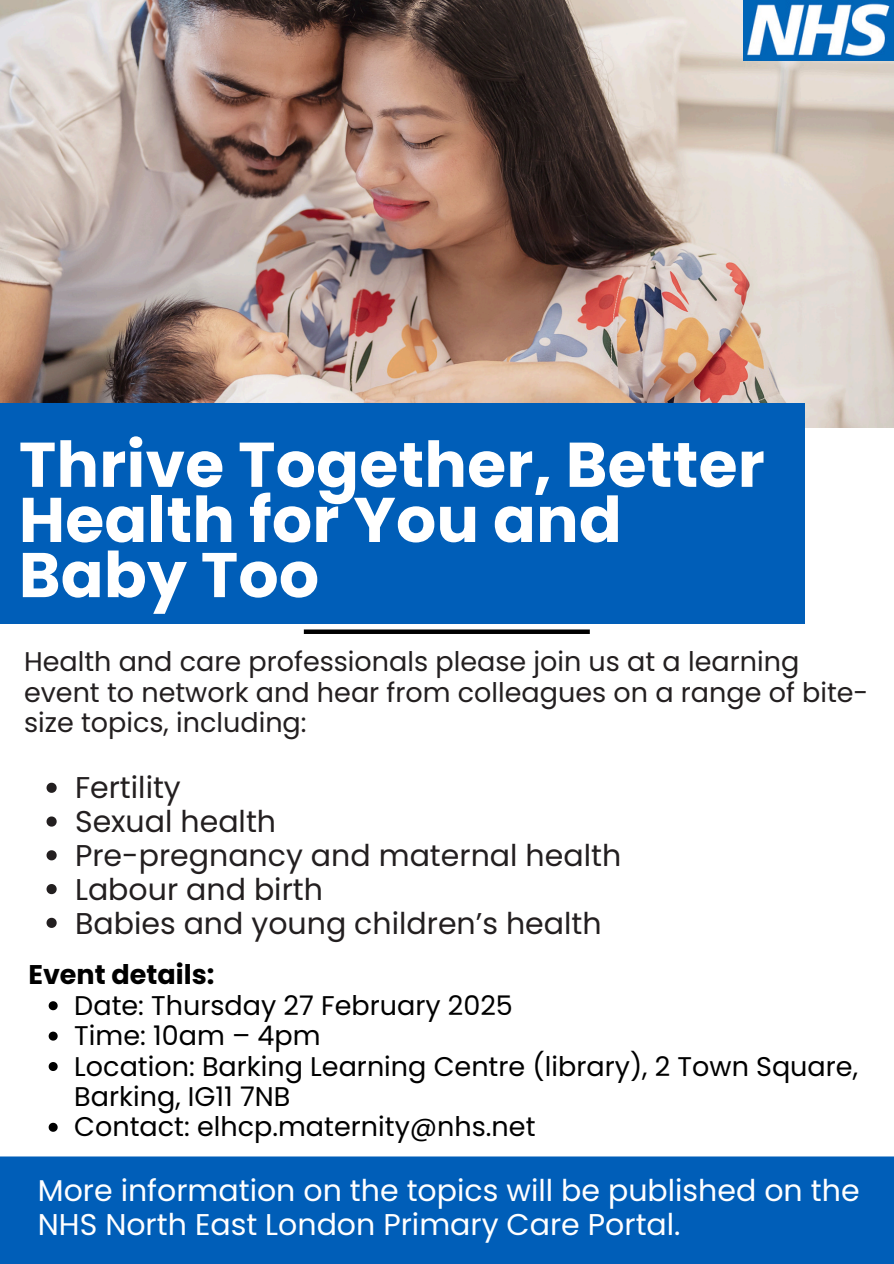
<style>
.page{position:relative;width:894px;height:1264px;background:#fff}
.page>*{position:absolute;margin:0;border:0;box-sizing:border-box;transform-origin:0 0}
.t1{font:700 63px/55.2px "Poppins";letter-spacing:.005em;color:#fff}
.t2{font:30px "Poppins";color:#231f20}
.t3{font:30px/33.8px "Poppins";color:#fff}
.t4{font:27px/30.3px "Poppins";color:#000}
.t5{font:27px/30.3px "Poppins";color:#231f20}
.t6{font:700 27px "Poppins";color:#000}
</style>
<div class="page">
<svg style="left:46px;top:782px;width:11px;height:10px"></svg>
<svg style="left:46px;top:816px;width:11px;height:10px"></svg>
<svg style="left:46px;top:850px;width:11px;height:10px"></svg>
<svg style="left:46px;top:884px;width:11px;height:10px"></svg>
<svg style="left:46px;top:917px;width:11px;height:10px"></svg>
<img style="left:0;top:0;width:893px;height:427px">
<div style="left:0;top:404px;width:804px;height:220px;background:#005eb8"></div>
<div style="left:0;top:1156px;width:893px;height:107px;background:#005eb8"></div>
<svg style="left:49px;top:1001px;width:9px;height:9px"></svg>
<svg style="left:49px;top:1031px;width:9px;height:9px"></svg>
<svg style="left:49px;top:1062px;width:9px;height:8px"></svg>
<svg style="left:49px;top:1122px;width:9px;height:9px"></svg>
<img style="left:743px;top:0;width:150px;height:61px">
<div style="left:304px;top:629px;width:285px;height:5px;background:#000"></div>
<p class="t1" style="left:19px;top:437px;width:747px">Thrive Together, Better<br>Health for You and<br>Baby Too</p>
<p class="t5" style="left:24px;top:646px;width:845px">Health and care professionals please join us at a learning event to network and hear from colleagues on a range of bite&shy;size topics, including:</p>
<p class="t2" style="left:75px;top:767px;width:107px">Fertility</p>
<h1 class="t2" style="left:75px;top:800px;width:202px">Sexual health</h1>
<p class="t2" style="left:75px;top:834px;width:547px">Pre-pregnancy and maternal health</p>
<p class="t2" style="left:75px;top:868px;width:249px">Labour and birth</p>
<p class="t2" style="left:75px;top:902px;width:528px">Babies and young children’s health</p>
<p class="t6" style="left:28px;top:956px;width:187px">Event details:</p>
<p class="t4" style="left:74px;top:990px;width:440px">Date: Thursday 27 February 2025</p>
<p class="t4" style="left:74px;top:1020px;width:248px">Time: 10am – 4pm</p>
<h3 class="t4" style="left:74px;top:1050px;width:785px">Location: Barking Learning Centre (library), 2 Town Square,<br>Barking, IG11 7NB</h3>
<p class="t4" style="left:74px;top:1111px;width:462px">Contact: elhcp.maternity@nhs.net</p>
<p class="t3" style="left:38px;top:1173px;width:823px">More information on the topics will be published on the<br>NHS North East London Primary Care Portal.</p>
</div>
